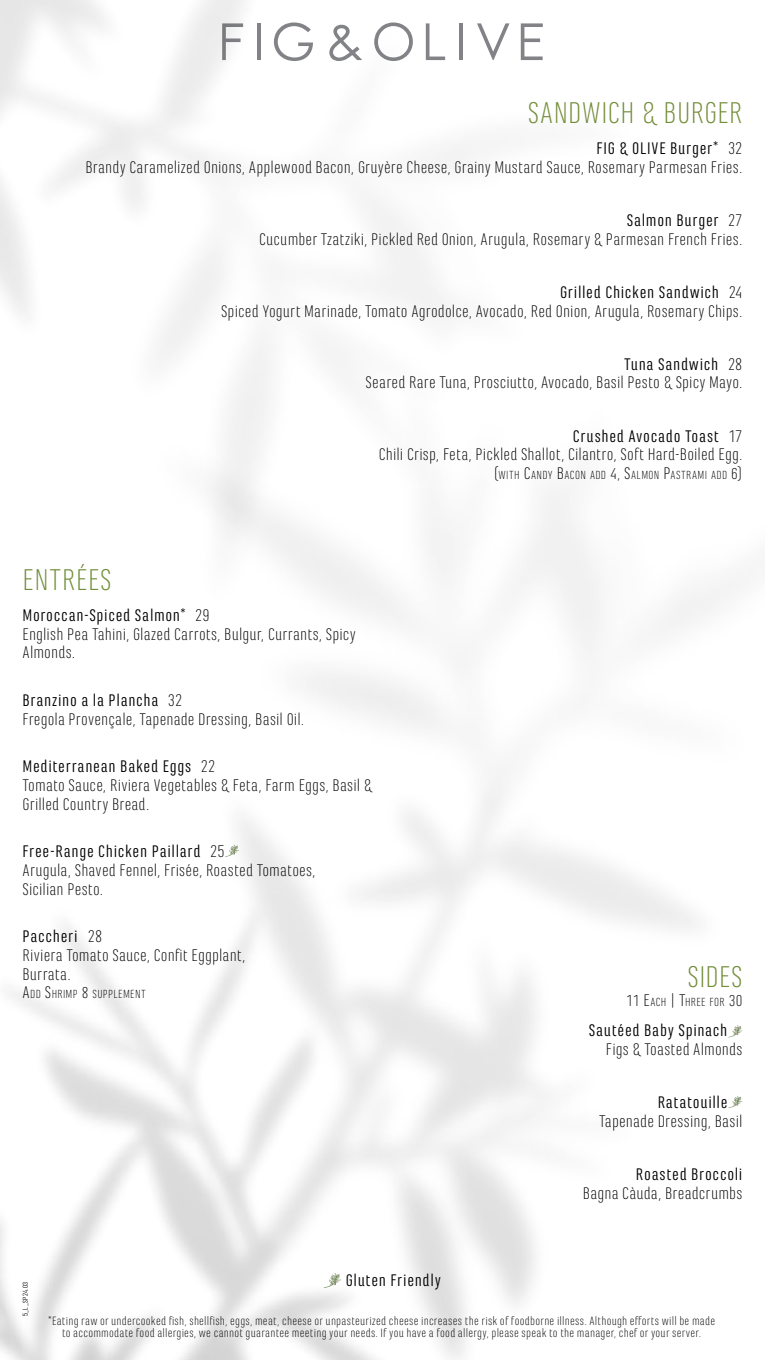
<style>
.page{position:relative;width:765px;height:1360px;background:#fff}
.page>*{position:absolute;margin:0;border:0;box-sizing:border-box;transform-origin:0 0}
.Section_Span_Right{font:300 31.25px "Marianina FY";letter-spacing:.015em;color:#718d38}
.Section_Span{font:300 31.25px "Marianina FY";letter-spacing:.03em;color:#718d38}
.Item_Desc_Right_Tight{font:300 17.5px/18.8px "Marianina FY";letter-spacing:.01em;color:#000;text-align:right}
.Item_Desc_Tight{font:300 17.5px/18.8px "Marianina FY";letter-spacing:.01em;color:#000}
.Item_Desc_Tight-2{font:17.5px "Marianina FY";letter-spacing:.035em;color:#000}
.Body_Text_Center{font:300 12.5px/12.5px "Marianina FY";letter-spacing:.02em;color:#000;text-align:center}
.Item_Desc_Right_Tight-2{font:300 12.25px "Marianina FY";letter-spacing:.035em;color:#000}
.Item_Desc_Tight-3{font:300 12.25px "Marianina FY";letter-spacing:.025em;color:#000}
.Section_Span_Right-2{font:300 12.25px "Marianina FY";letter-spacing:.035em;color:#000}
.t1{font:7.5px "Marianina FY";letter-spacing:.055em;color:#000}
.s1{font-weight:400}
.s2{font-size:16.5px}
.s3{font-size:17.5px}
</style>
<div class="page">
<img style="left:0;top:0;width:765px;height:998px">
<svg style="left:225px;top:845px;width:14px;height:12px"></svg>
<svg style="left:324px;top:1273px;width:17px;height:15px"></svg>
<svg style="left:728px;top:1025px;width:14px;height:12px"></svg>
<svg style="left:728px;top:1096px;width:14px;height:12px"></svg>
<p class="Section_Span_Right" style="left:528px;top:96px;width:216px">SANDWICH &amp; BURGER</p>
<p class="Item_Desc_Right_Tight" style="left:85px;top:139px;width:659px"><span class="s1">FIG &amp; OLIVE Burger*</span> 32<br>Brandy Caramelized Onions, Applewood Bacon, Gruyère Cheese, Grainy Mustard Sauce, Rosemary Parmesan Fries.</p>
<p class="Item_Desc_Right_Tight" style="left:259px;top:211px;width:485px"><span class="s1">Salmon Burger</span> 27<br>Cucumber Tzatziki, Pickled Red Onion, Arugula, Rosemary &amp; Parmesan French Fries.</p>
<p class="Item_Desc_Right_Tight" style="left:221px;top:283px;width:523px"><span class="s1">Grilled Chicken Sandwich</span> 24<br>Spiced Yogurt Marinade, Tomato Agrodolce, Avocado, Red Onion, Arugula, Rosemary Chips.</p>
<p class="Item_Desc_Right_Tight" style="left:366px;top:355px;width:378px"><span class="s1">Tuna Sandwich</span> 28<br>Seared Rare Tuna, Prosciutto, Avocado, Basil Pesto &amp; Spicy Mayo.</p>
<p class="Item_Desc_Right_Tight" style="left:379px;top:426px;width:365px"><span class="s1">Crushed Avocado Toast</span> 17<br>Chili Crisp, Feta, Pickled Shallot, Cilantro, Soft Hard-Boiled Egg.</p>
<p class="Item_Desc_Right_Tight-2" style="left:494px;top:468px;width:250px"><span class="s2">(</span>WITH <span class="s3">C</span>ANDY <span class="s3">B</span>ACON ADD <span class="s2">4,</span> <span class="s3">S</span>ALMON <span class="s3">P</span>ASTRAMI ADD <span class="s2">6)</span></p>
<p class="Section_Span" style="left:22px;top:563px;width:90px">ENTRÉES</p>
<p class="Item_Desc_Tight" style="left:22px;top:606px;width:335px"><span class="s1">Moroccan-Spiced Salmon*</span> 29<br>English Pea Tahini, Glazed Carrots, Bulgur, Currants, Spicy<br>Almonds.</p>
<p class="Item_Desc_Tight" style="left:22px;top:691px;width:283px"><span class="s1">Branzino a la Plancha</span> 32<br>Fregola Provençale, Tapenade Dressing, Basil Oil.</p>
<p class="Item_Desc_Tight" style="left:22px;top:757px;width:351px"><span class="s1">Mediterranean Baked Eggs</span> 22<br>Tomato Sauce, Riviera Vegetables &amp; Feta, Farm Eggs, Basil &amp;<br>Grilled Country Bread.</p>
<p class="Item_Desc_Tight" style="left:22px;top:842px;width:295px"><span class="s1">Free-Range Chicken Paillard</span> 25<br>Arugula, Shaved Fennel, Frisée, Roasted Tomatoes,<br>Sicilian Pesto.</p>
<p class="Item_Desc_Tight" style="left:22px;top:927px;width:225px"><span class="s1">Paccheri</span> 28<br>Riviera Tomato Sauce, Confit Eggplant,<br>Burrata.</p>
<p class="Item_Desc_Tight-3" style="left:22px;top:988px;width:125px"><span class="s3">A</span>DD <span class="s3">S</span>HRIMP <span class="s2">8</span> SUPPLEMENT</p>
<p class="Section_Span_Right" style="left:687px;top:960px;width:57px">SIDES</p>
<p class="Section_Span_Right-2" style="left:626px;top:995px;width:118px"><span class="s2">11</span> <span class="s3">E</span>ACH <span class="s2">|</span> <span class="s3">T</span>HREE FOR <span class="s2">30</span></p>
<p class="Item_Desc_Right_Tight" style="left:606px;top:1021px;width:138px;text-align:left;text-indent:-17px"><span class="s1">Sautéed Baby Spinach<br></span>Figs &amp; Toasted Almonds</p>
<p class="Item_Desc_Right_Tight" style="left:599px;top:1093px;width:145px;text-align:left;text-indent:59px"><span class="s1">Ratatouille<br></span>Tapenade Dressing, Basil</p>
<p class="Item_Desc_Right_Tight" style="left:583px;top:1165px;width:161px"><span class="s1">Roasted Broccoli<br></span>Bagna Càuda, Breadcrumbs</p>
<p class="t1" style="left:21px;top:1316px;width:36px;rotate:-90deg">5_L_SP24.03</p>
<p class="Item_Desc_Tight-2" style="left:346px;top:1270px;width:97px">Gluten Friendly</p>
<p class="Body_Text_Center" style="left:48px;top:1315px;width:669px">*Eating raw or undercooked fish, shellfish, eggs, meat, cheese or unpasteurized cheese increases the risk of foodborne illness. Although efforts will be made to accommodate food allergies, we cannot guarantee meeting your needs. If you have a food allergy, please speak to the manager, chef or your server.</p>
</div>
